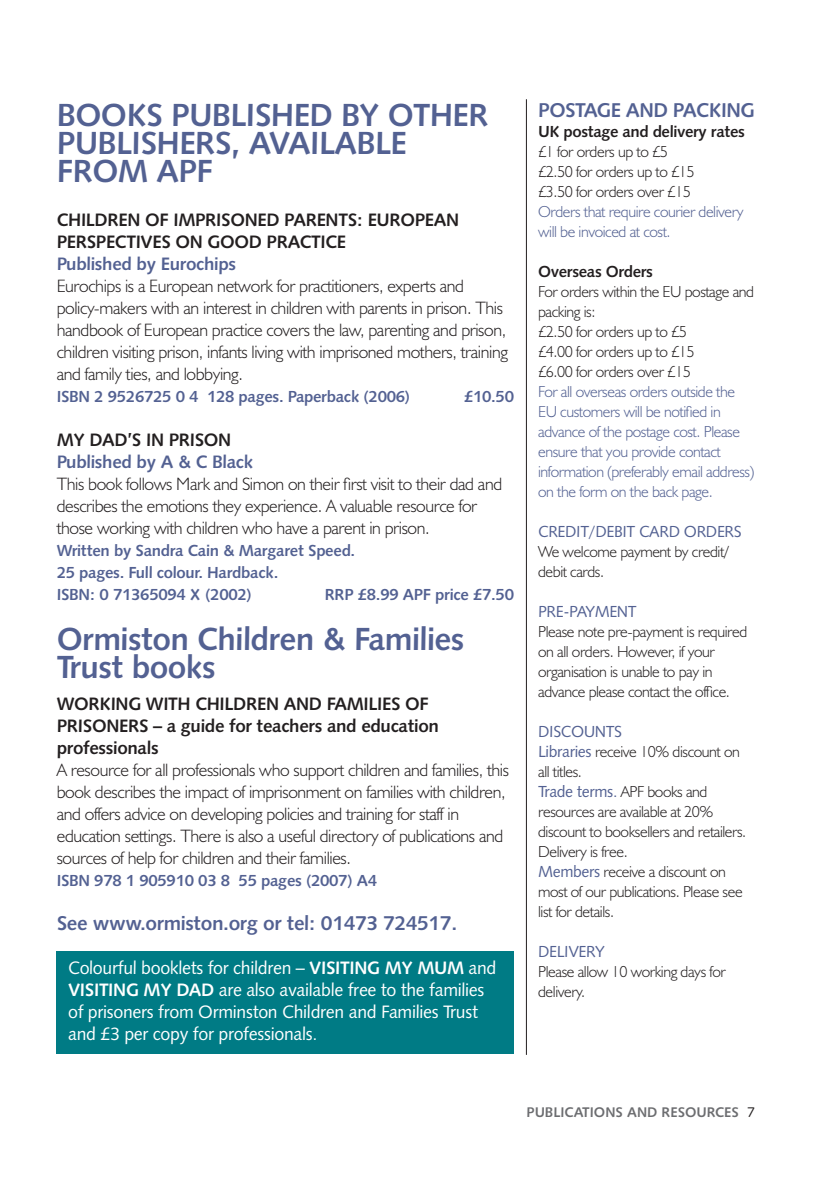
<style>
.page{position:relative;width:840px;height:1191px;background:#fff}
.page>*{position:absolute;margin:0;border:0;box-sizing:border-box;transform-origin:0 0}
.t1{font:32px/28px "Humanist 531 BT Bold A";letter-spacing:-.02em;color:#536192}
.t2{font:20px "Humanist 531 BT Bold A";letter-spacing:-.02em;color:#536192}
.t3{font:300 18px/22px "Humanist 521 BT";letter-spacing:-.02em;color:#231f20}
.t4{font:18px/22px "Humanist 531 BT Roman A";letter-spacing:-.02em;color:#fff}
.t5{font:18px/22px "Humanist 531 BT Bold A";letter-spacing:-.02em;color:#231f20}
.t6{font:18px "Humanist 531 BT Bold A";letter-spacing:-.02em;color:#536192}
.t7{font:300 16px/20px "Humanist 521 BT";letter-spacing:-.025em;color:#231f20}
.t8{font:300 16px/20px "Humanist 521 BT";letter-spacing:-.025em;color:#536192}
.t9{font:16px "Humanist 531 BT Bold A";letter-spacing:-.02em;color:#536192}
.t10{font:16px "Humanist 531 BT Roman A";letter-spacing:-.025em;color:#536192}
.t11{font:16px "Humanist 531 BT Bold A";letter-spacing:-.025em;color:#231f20}
.t12{font:14px "Humanist 531 BT Bold A";color:#6c6d70}
.t13{font:14px "Humanist 531 BT Roman A";color:#231f20}
.s1{font-family:"Humanist 531 BT Bold A"}
.s2{font-family:"Humanist 531 BT Roman A";font-weight:400;color:#536192}
</style>
<div class="page">
<div style="left:57px;top:951px;width:457px;height:102px;background:#007b85"></div>
<hr style="left:525px;top:99px;width:1px;height:955px;background:#231f20">
<p class="t1" style="left:57px;top:101px;width:134px">Books pub</p>
<p class="t1" style="left:230px;top:101px;width:259px">lished by other</p>
<p class="t1" style="left:57px;top:129px;width:20px">pub</p>
<p class="t1" style="left:116px;top:129px;width:154px">lishers, ava</p>
<p class="t1" style="left:310px;top:129px;width:98px">ilable</p>
<p class="t1" style="left:57px;top:157px;width:154px">from APF</p>
<p class="t5" style="left:57px;top:209px;width:62px">CHILDREN</p>
<p class="t5" style="left:145px;top:209px;width:71px">OF IMPRISONE</p>
<p class="t5" style="left:266px;top:209px;width:51px">D PARENTS</p>
<p class="t5" style="left:357px;top:209px;width:101px">: EUROPEAN</p>
<p class="t5" style="left:57px;top:231px;width:59px">PERSPECTI</p>
<p class="t5" style="left:140px;top:231px;width:169px">VES ON GOOD PRACTICE</p>
<p class="t6" style="left:57px;top:253px;width:181px">Published by Eurochips</p>
<p class="t3" style="left:57px;top:275px;width:452px">Eurochips is a European network for practitioners, experts and policy-makers with an interest in children with parents in prison. This handbook of European practice covers the law, parenting and prison, children visiting prison, infants living with imprisoned mothers, training and family ties, and lobbying.</p>
<p class="t9" style="left:57px;top:387px;width:355px">IS BN 2 9526725 0 4 128 pages. Paperback (2006)</p>
<p class="t9" style="left:464px;top:387px;width:52px">£10.50</p>
<p class="t5" style="left:57px;top:429px;width:133px">MY DAD’S IN PRISON</p>
<p class="t6" style="left:57px;top:451px;width:198px">Published by A &amp; C Black</p>
<p class="t3" style="left:57px;top:473px;width:446px">This book follows Mark and Simon on their first visit to their dad and describes the emotions they experience. A valuable resource for those working with children who have a parent in prison.</p>
<p class="t9" style="left:57px;top:541px;width:300px">Written by Sandra Cain &amp; Margaret Speed.</p>
<p class="t9" style="left:57px;top:563px;width:223px">25 pages. Full colour. Hardback.</p>
<p class="t9" style="left:57px;top:585px;width:230px">ISBN: 0 71365094 X (2002) RR</p>
<p class="t9" style="left:344px;top:585px;width:171px">P £8.99 APF price £7.50</p>
<p class="t1" style="left:57px;top:624px;width:409px">Ormiston Children &amp; Families<br>Trust books</p>
<p class="t5" style="left:57px;top:693px;width:383px">Working with Ch ildren and Families of<br>Prisoners – a guide for teachers and education professionals</p>
<p class="t3" style="left:57px;top:759px;width:453px">A resource for all professionals who support children and families, this book describes the impact of imprisonment on families with children, and offers advice on developing policies and training for staff in education settings. There is also a useful directory of publications and sources of help for children and their families.</p>
<p class="t9" style="left:57px;top:871px;width:322px">IS BN 978 1 905910 03 8 55 pages (2007) A4</p>
<p class="t2" style="left:57px;top:911px;width:401px">See www.ormiston.org or tel: 01473 724517.</p>
<p class="t4" style="left:68px;top:956px;width:429px">Colourful booklets for children – <span class="s1">Visiting my Mum</span> and <span class="s1">Visiting my Dad</span> are also available free to the families of prisoners from Orminston Children and Families Trust and £3 per copy for professionals.</p>
<p class="t2" style="left:538px;top:97px;width:215px">Postage and packing</p>
<p class="t11" style="left:538px;top:121px;width:208px">UK postage and delivery rates</p>
<p class="t7" style="left:538px;top:141px;width:131px">£1 for orders up to £5</p>
<p class="t7" style="left:538px;top:161px;width:158px">£2.50 for orders up to £15</p>
<p class="t7" style="left:538px;top:181px;width:154px">£3.50 for orders over £15</p>
<p class="t8" style="left:538px;top:201px;width:207px">Orders that require courier delivery will be invoiced at cost.</p>
<p class="t11" style="left:538px;top:261px;width:116px">Overseas Orders</p>
<p class="t7" style="left:538px;top:281px;width:217px">For orders within the EU postage and packing is:</p>
<p class="t7" style="left:538px;top:321px;width:150px">£2.50 for orders up to £5</p>
<p class="t7" style="left:538px;top:341px;width:158px">£4.00 for orders up to £15</p>
<p class="t7" style="left:538px;top:361px;width:154px">£6.00 for orders over £15</p>
<p class="t8" style="left:538px;top:381px;width:217px">For all overseas orders outside the EU customers will be notified in advance of the postage cost. Please ensure that you provide contact information (preferably email address) on the form on the back page.</p>
<p class="t10" style="left:538px;top:521px;width:205px">Credit/Debit card orders</p>
<p class="t7" style="left:538px;top:541px;width:191px">We welcome payment by credit/ debit cards.</p>
<p class="t10" style="left:538px;top:601px;width:100px">Pre-payment</p>
<p class="t7" style="left:538px;top:621px;width:210px">Please note pre-payment is required on all orders. However, if your organisation is unable to pay in advance please contact the office.</p>
<p class="t10" style="left:538px;top:721px;width:85px">Discounts</p>
<p class="t7" style="left:538px;top:741px;width:203px"><span class="s2">Libraries</span> receive 10% discount on all titles.</p>
<p class="t7" style="left:538px;top:781px;width:209px"><span class="s2">Trade terms.</span> APF books and resources are available at 20% discount to booksellers and retailers.<br>Delivery is free.</p>
<p class="t7" style="left:538px;top:861px;width:206px"><span class="s2">Members</span> receive a discount on most of our publications. Please see list for details.</p>
<p class="t10" style="left:538px;top:941px;width:68px">Delivery</p>
<p class="t7" style="left:538px;top:961px;width:189px">Please allow 10 working days for delivery.</p>
<p class="t12" style="left:526px;top:1103px;width:65px">PUBLICATIONS</p>
<p class="t12" style="left:626px;top:1103px;width:44px">AND RESO</p>
<p class="t12" style="left:696px;top:1103px;width:19px">URCES</p>
<p class="t13" style="left:746px;top:1103px;width:9px">7</p>
</div>
